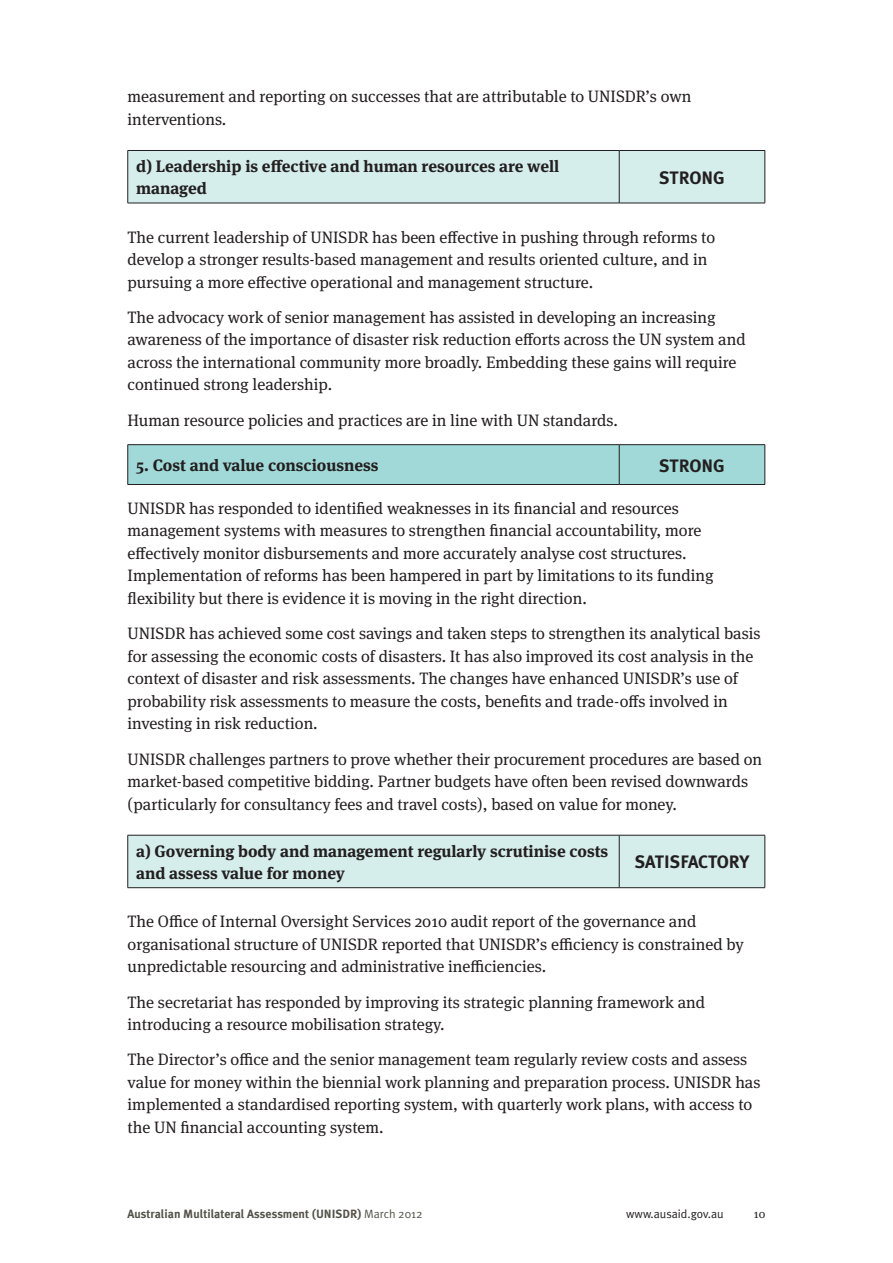
<style>
.page{position:relative;width:893px;height:1263px;background:#fff}
.page>*{position:absolute;margin:0;border:0;box-sizing:border-box;transform-origin:0 0}
._08bbbb_RIGHT_COLUMN{font:700 18px "Meta Plus";color:#231f20}
._04__BODY_TEXT{font:16.5px/22.5px "Meta Serif OT";color:#231f20}
._04__BODY_TEXT-2{font:700 16.5px/22.5px "Meta Serif OT";color:#231f20}
.t1{font:700 12px "Meta Plus";color:#53534a}
.t2{font:12px "Meta Plus Normal";color:#231f20}
.t3{font:12px "Meta Serif OT";color:#231f20}
.s1{font-family:"Meta Plus Normal";font-weight:400}
</style>
<div class="page">
<div style="left:128px;top:151px;width:637px;height:52px;background:#d5edeb"></div>
<hr style="left:128px;top:150px;width:491px;height:1px;background:#231f20">
<hr style="left:619px;top:150px;width:146px;height:1px;background:#231f20">
<hr style="left:619px;top:151px;width:1px;height:52px;background:#231f20">
<hr style="left:128px;top:203px;width:491px;height:1px;background:#231f20">
<hr style="left:619px;top:203px;width:146px;height:1px;background:#231f20">
<hr style="left:127px;top:151px;width:1px;height:52px;background:#231f20">
<hr style="left:765px;top:151px;width:1px;height:52px;background:#231f20">
<div style="left:128px;top:445px;width:637px;height:39px;background:#a0d9d7"></div>
<hr style="left:619px;top:445px;width:1px;height:39px;background:#231f20">
<hr style="left:128px;top:444px;width:491px;height:1px;background:#231f20">
<hr style="left:127px;top:445px;width:1px;height:39px;background:#231f20">
<hr style="left:619px;top:444px;width:146px;height:1px;background:#231f20">
<hr style="left:765px;top:445px;width:1px;height:39px;background:#231f20">
<hr style="left:128px;top:484px;width:491px;height:1px;background:#231f20">
<hr style="left:619px;top:484px;width:146px;height:1px;background:#231f20">
<div style="left:128px;top:836px;width:637px;height:51px;background:#d5edeb"></div>
<hr style="left:128px;top:835px;width:491px;height:1px;background:#231f20">
<hr style="left:619px;top:835px;width:146px;height:1px;background:#231f20">
<hr style="left:619px;top:835px;width:1px;height:52px;background:#231f20">
<hr style="left:128px;top:887px;width:491px;height:1px;background:#231f20">
<hr style="left:619px;top:887px;width:146px;height:1px;background:#231f20">
<hr style="left:127px;top:835px;width:1px;height:52px;background:#231f20">
<hr style="left:765px;top:835px;width:1px;height:52px;background:#231f20">
<p class="_04__BODY_TEXT" style="left:128px;top:86px;width:565px">measurement and reporting on successes that are attributable to UNISDR’s own interventions.</p>
<p class="_04__BODY_TEXT-2" style="left:136px;top:155px;width:425px">d) Leadership is effective and human resources are well managed</p>
<p class="_08bbbb_RIGHT_COLUMN" style="left:659px;top:167px;width:67px">STRONG</p>
<p class="_04__BODY_TEXT" style="left:128px;top:226px;width:589px">The current leadership of UNISDR has been effective in pushing through reforms to develop a stronger results-based management and results oriented culture, and in pursuing a more effective operational and management structure.</p>
<p class="_04__BODY_TEXT" style="left:128px;top:306px;width:620px">The advocacy work of senior management has assisted in developing an increasing awareness of the importance of disaster risk reduction efforts across the UN system and across the international community more broadly. Embedding these gains will require continued strong leadership.</p>
<p class="_04__BODY_TEXT" style="left:128px;top:409px;width:492px">Human resource policies and practices are in line with UN standards.</p>
<p class="_04__BODY_TEXT-2" style="left:136px;top:454px;width:244px">5. Cost and value consciousness</p>
<p class="_08bbbb_RIGHT_COLUMN" style="left:659px;top:455px;width:67px">STRONG</p>
<p class="_04__BODY_TEXT" style="left:128px;top:497px;width:588px">UNISDR has responded to identified weaknesses in its financial and resources management systems with measures to strengthen financial accountability, more effectively monitor disbursements and more accurately analyse cost structures.<br>Implementation of reforms has been hampered in part by limitations to its funding flexibility but there is evidence it is moving in the right direction.</p>
<p class="_04__BODY_TEXT" style="left:128px;top:623px;width:635px">UNISDR has achieved some cost savings and taken steps to strengthen its analytical basis for assessing the economic costs of disasters. It has also improved its cost analysis in the context of disaster and risk assessments. The changes have enhanced UNISDR’s use of probability risk assessments to measure the costs, benefits and trade-offs involved in investing in risk reduction.</p>
<p class="_04__BODY_TEXT" style="left:128px;top:748px;width:636px">UNISDR challenges partners to prove whether their procurement procedures are based on market-based competitive bidding. Partner budgets have often been revised downwards (particularly for consultancy fees and travel costs), based on value for money.</p>
<p class="_04__BODY_TEXT-2" style="left:136px;top:840px;width:474px">a) Governing body and management regularly scrutinise costs and assess value for money</p>
<p class="_08bbbb_RIGHT_COLUMN" style="left:635px;top:852px;width:116px">SATISFACTORY</p>
<p class="_04__BODY_TEXT" style="left:128px;top:911px;width:618px">The Office of Internal Oversight Services 2010 audit report of the governance and organisational structure of UNISDR reported that UNISDR’s efficiency is constrained by unpredictable resourcing and administrative inefficiencies.</p>
<p class="_04__BODY_TEXT" style="left:128px;top:991px;width:579px">The secretariat has responded by improving its strategic planning framework and introducing a resource mobilisation strategy.</p>
<p class="_04__BODY_TEXT" style="left:128px;top:1049px;width:634px">The Director’s office and the senior management team regularly review costs and assess value for money within the biennial work planning and preparation process. UNISDR has implemented a standardised reporting system, with quarterly work plans, with access to the UN financial accounting system.</p>
<p class="t1" style="left:128px;top:1207px;width:296px">Australian Multilateral Assessment (UNISDR) <span class="s1">March 2012</span></p>
<p class="t2" style="left:626px;top:1207px;width:99px">www.ausaid.gov.au</p>
<p class="t3" style="left:754px;top:1207px;width:13px">10</p>
</div>
